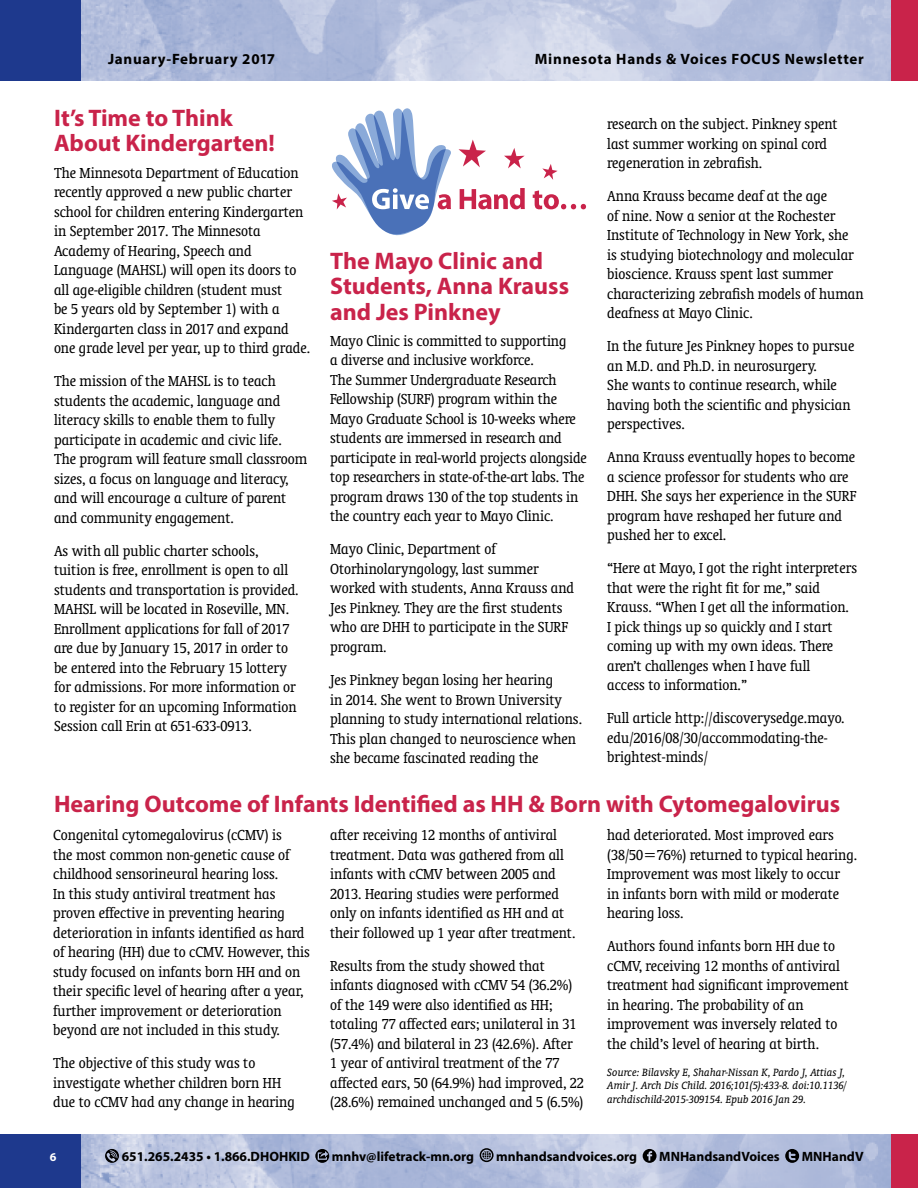
<style>
.page{position:relative;width:918px;height:1188px;background:#fff}
.page>*{position:absolute;margin:0;border:0;box-sizing:border-box;transform-origin:0 0}
.t1{font:700 24px/25.5px "Myriad Pro";color:#c9234a}
.t2{font:condensed 16.5px/19.5px "Oranda BT";color:#000}
.t3{font:700 15px "Myriad Pro";letter-spacing:.05em;color:#000}
.t4{font:700 13.5px "Myriad Pro";color:#000}
.t5{font:italic 12px/13.5px "Oranda BT";color:#000}
.t6{font:700 12px "Myriad Pro";color:#fff}
</style>
<div class="page">
<img style="left:81px;top:0;width:810px;height:81px">
<div style="left:891px;top:0;width:27px;height:81px;background:#c9234a"></div>
<div style="left:0;top:0;width:81px;height:81px;background:#1e398d"></div>
<img style="left:81px;top:1134px;width:810px;height:54px">
<div style="left:0;top:1134px;width:81px;height:54px;background:#1e398d"></div>
<div style="left:891px;top:1134px;width:27px;height:54px;background:#c9234a"></div>
<svg style="left:105px;top:1149px;width:14px;height:14px"></svg>
<svg style="left:315px;top:1149px;width:14px;height:14px"></svg>
<svg style="left:480px;top:1148px;width:14px;height:14px"></svg>
<svg style="left:643px;top:1149px;width:14px;height:14px"></svg>
<svg style="left:785px;top:1149px;width:14px;height:14px"></svg>
<svg style="left:504px;top:148px;width:21px;height:20px"></svg>
<svg style="left:459px;top:140px;width:27px;height:27px"></svg>
<svg style="left:542px;top:164px;width:16px;height:16px"></svg>
<svg style="left:332px;top:108px;width:119px;height:128px"></svg>
<svg style="left:460px;top:188px;width:65px;height:21px"></svg>
<svg style="left:533px;top:190px;width:53px;height:19px"></svg>
<p class="t3" style="left:108px;top:50px;width:169px">January-February 2017</p>
<p class="t3" style="left:535px;top:50px;width:331px">Minnesota Hands &amp; Voices FOCUS Newsletter</p>
<h1 class="t1" style="left:54px;top:104px;width:222px">It’s Time to Think<br>About Kindergarten!</h1>
<p class="t2" style="left:54px;top:163px;width:258px">The Minnesota Department of Education recently approved a new public charter school for children entering Kindergarten in September 2017. The Minnesota Academy of Hearing, Speech and Language (MAHSL) will open its doors to all age-eligible children (student must<br>be 5 years old by September 1) with a Kindergarten class in 2017 and expand one grade level per year, up to third grade.</p>
<p class="t2" style="left:54px;top:371px;width:255px">The mission of the MAHSL is to teach students the academic, language and literacy skills to enable them to fully participate in academic and civic life.<br>The program will feature small classroom sizes, a focus on language and literacy, and will encourage a culture of parent and community engagement.</p>
<p class="t2" style="left:54px;top:541px;width:246px">As with all public charter schools, tuition is free, enrollment is open to all students and transportation is provided.<br>MAHSL will be located in Roseville, MN.<br>Enrollment applications for fall of 2017 are due by January 15, 2017 in order to be entered into the February 15 lottery for admissions. For more information or to register for an upcoming Information Session call Erin at 651-633-0913.</p>
<h1 class="t1" style="left:330px;top:247px;width:240px">The Mayo Clinic and<br>Students, Anna Krauss and Jes Pinkney</h1>
<p class="t2" style="left:330px;top:331px;width:258px">Mayo Clinic is committed to supporting<br>a diverse and inclusive workforce.<br>The Summer Undergraduate Research Fellowship (SURF) program within the Mayo Graduate School is 10-weeks where students are immersed in research and participate in real-world projects alongside top researchers in state-of-the-art labs. The program draws 130 of the top students in the country each year to Mayo Clinic.</p>
<p class="t2" style="left:330px;top:539px;width:245px">Mayo Clinic, Department of<br>Otorhinolaryngology, last summer worked with students, Anna Krauss and<br>Jes Pinkney. They are the first students who are DHH to participate in the SURF program.</p>
<p class="t2" style="left:330px;top:670px;width:253px">Jes Pinkney began losing her hearing<br>in 2014. She went to Brown University planning to study international relations.<br>This plan changed to neuroscience when she became fascinated reading the</p>
<p class="t2" style="left:607px;top:114px;width:232px">research on the subject. Pinkney spent last summer working on spinal cord regeneration in zebrafish.</p>
<p class="t2" style="left:607px;top:186px;width:258px">Anna Krauss became deaf at the age<br>of nine. Now a senior at the Rochester Institute of Technology in New York, she<br>is studying biotechnology and molecular bioscience. Krauss spent last summer characterizing zebrafish models of human deafness at Mayo Clinic.</p>
<p class="t2" style="left:607px;top:336px;width:249px">In the future Jes Pinkney hopes to pursue an M.D. and Ph.D. in neurosurgery.<br>She wants to continue research, while having both the scientific and physician perspectives.</p>
<p class="t2" style="left:607px;top:447px;width:251px">Anna Krauss eventually hopes to become a science professor for students who are DHH. She says her experience in the SURF program have reshaped her future and pushed her to excel.</p>
<p class="t2" style="left:607px;top:558px;width:251px">“Here at Mayo, I got the right interpreters that were the right fit for me,” said Krauss. “When I get all the information.<br>I pick things up so quickly and I start coming up with my own ideas. There aren’t challenges when I have full<br>access to information.”</p>
<p class="t2" style="left:607px;top:708px;width:239px">Full article http://discoverysedge.mayo. edu/2016/08/30/accommodating-the&shy;brightest-minds/</p>
<h1 class="t1" style="left:54px;top:791px;width:788px">Hearing Outcome of Infants Identified as HH &amp; Born with Cytomegalovirus</h1>
<p class="t2" style="left:53px;top:825px;width:258px">Congenital cytomegalovirus (cCMV) is<br>the most common non-genetic cause of childhood sensorineural hearing loss.<br>In this study antiviral treatment has proven effective in preventing hearing deterioration in infants identified as hard of hearing (HH) due to cCMV. However, this study focused on infants born HH and on their specific level of hearing after a year, further improvement or deterioration beyond are not included in this study.</p>
<p class="t2" style="left:53px;top:1053px;width:243px">The objective of this study was to investigate whether children born HH due to cCMV had any change in hearing</p>
<p class="t2" style="left:330px;top:825px;width:247px">after receiving 12 months of antiviral treatment. Data was gathered from all infants with cCMV between 2005 and 2013. Hearing studies were performed only on infants identified as HH and at their followed up 1 year after treatment.</p>
<p class="t2" style="left:330px;top:956px;width:255px">Results from the study showed that infants diagnosed with cCMV 54 (36.2%) of the 149 were also identified as HH; totaling 77 affected ears; unilateral in 31 (57.4%) and bilateral in 23 (42.6%). After<br>1 year of antiviral treatment of the 77 affected ears, 50 (64.9%) had improved, 22 (28.6%) remained unchanged and 5 (6.5%)</p>
<p class="t2" style="left:607px;top:825px;width:252px">had deteriorated. Most improved ears (38/50=76%) returned to typical hearing.<br>Improvement was most likely to occur<br>in infants born with mild or moderate hearing loss.</p>
<p class="t2" style="left:607px;top:936px;width:243px">Authors found infants born HH due to cCMV, receiving 12 months of antiviral treatment had significant improvement in hearing. The probability of an improvement was inversely related to the child’s level of hearing at birth.</p>
<p class="t5" style="left:607px;top:1065px;width:241px">Source: Bilavsky E, Shahar-Nissan K, Pardo J, Attias J,<br>Amir J. Arch Dis Child. 2016;101(5):433-8. doi:10.1136/ archdischild-2015-309154. Epub 2016 Jan 29.</p>
<p class="t6" style="left:50px;top:1149px;width:8px">6</p>
<p class="t4" style="left:122px;top:1148px;width:190px">651.265.2435 • 1.866.DHOHKID</p>
<p class="t4" style="left:332px;top:1148px;width:144px">mnhv@lifetrack-mn.org</p>
<p class="t4" style="left:496px;top:1148px;width:142px">mnhandsandvoices.org</p>
<p class="t4" style="left:659px;top:1148px;width:122px">MNHandsandVoices</p>
<p class="t4" style="left:802px;top:1148px;width:63px">MNHandV</p>
</div>
